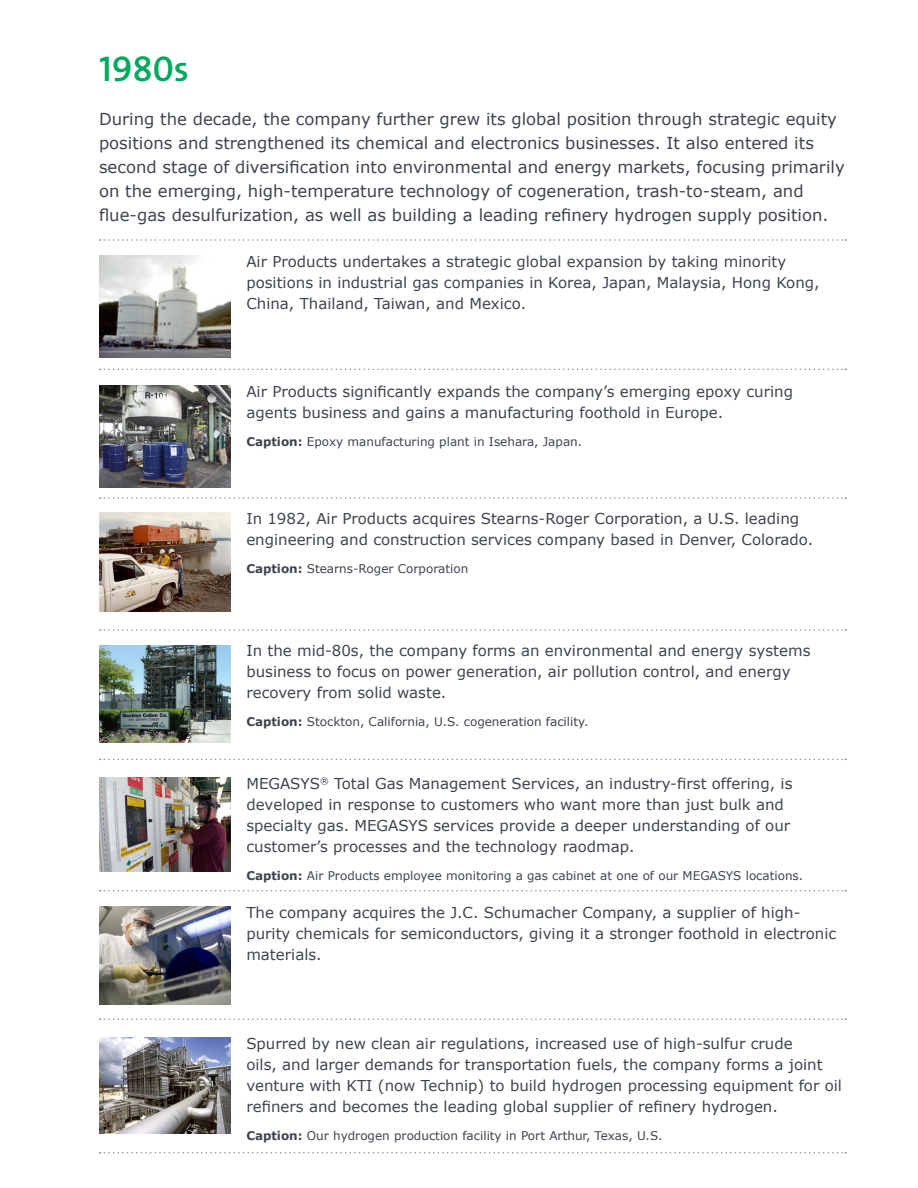
<style>
.page{position:relative;width:918px;height:1188px;background:#fff}
.page>*{position:absolute;margin:0;border:0;box-sizing:border-box;transform-origin:0 0}
.t1{font:600 36px "The Sans LF";color:#00a85f}
.t2{font:16.5px/24px "Verdana";color:#3e444f}
.t3{font:15px/21px "Verdana";color:#3e444f}
.t4{font:12px "Verdana";color:#3e444f}
.s1{font-weight:700}
</style>
<div class="page">
<svg style="left:100px;top:239px;width:746px;height:2px"></svg>
<svg style="left:100px;top:369px;width:746px;height:1px"></svg>
<svg style="left:100px;top:497px;width:746px;height:2px"></svg>
<svg style="left:100px;top:629px;width:746px;height:2px"></svg>
<svg style="left:100px;top:759px;width:746px;height:1px"></svg>
<svg style="left:100px;top:890px;width:746px;height:2px"></svg>
<svg style="left:100px;top:1018px;width:746px;height:2px"></svg>
<img style="left:99px;top:256px;width:131px;height:101px">
<img style="left:99px;top:386px;width:131px;height:102px">
<img style="left:99px;top:513px;width:131px;height:98px">
<img style="left:99px;top:645px;width:131px;height:97px">
<img style="left:99px;top:778px;width:131px;height:94px">
<img style="left:99px;top:906px;width:131px;height:99px">
<img style="left:99px;top:1037px;width:131px;height:97px">
<svg style="left:100px;top:1152px;width:746px;height:1px"></svg>
<h1 class="t1" style="left:99px;top:45px;width:91px">1980s</h1>
<p class="t2" style="left:99px;top:107px;width:747px">During the decade, the company further grew its global position through strategic equity positions and strengthened its chemical and electronics businesses. It also entered its second stage of diversification into environmental and energy markets, focusing primarily on the emerging, high-temperature technology of cogeneration, trash-to-steam, and flue-gas desulfurization, as well as building a leading refinery hydrogen supply position.</p>
<p class="t3" style="left:246px;top:252px;width:575px">Air Products undertakes a strategic global expansion by taking minority positions in industrial gas companies in Korea, Japan, Malaysia, Hong Kong,<br>China, Thailand, Taiwan, and Mexico.</p>
<p class="t3" style="left:246px;top:382px;width:548px">Air Products significantly expands the company’s emerging epoxy curing agents business and gains a manufacturing foothold in Europe.</p>
<p class="t4" style="left:246px;top:434px;width:337px"><span class="s1">Caption:</span> Epoxy manufacturing plant in Isehara, Japan.</p>
<p class="t3" style="left:246px;top:509px;width:568px">In 1982, Air Products acquires Stearns-Roger Corporation, a U.S. leading engineering and construction services company based in Denver, Colorado.</p>
<p class="t4" style="left:246px;top:561px;width:224px"><span class="s1">Caption:</span> Stearns-Roger Corporation</p>
<p class="t3" style="left:246px;top:641px;width:566px">In the mid-80s, the company forms an environmental and energy systems business to focus on power generation, air pollution control, and energy recovery from solid waste.</p>
<p class="t4" style="left:246px;top:714px;width:344px"><span class="s1">Caption:</span> Stockton, California, U.S. cogeneration facility.</p>
<p class="t3" style="left:246px;top:773px;width:548px">MEGASYS<sup>®</sup> Total Gas Management Services, an industry-first offering, is developed in response to customers who want more than just bulk and specialty gas. MEGASYS services provide a deeper understanding of our customer’s processes and the technology raodmap.</p>
<p class="t4" style="left:246px;top:868px;width:558px"><span class="s1">Caption:</span> Air Products employee monitoring a gas cabinet at one of our MEGASYS locations.</p>
<p class="t3" style="left:246px;top:902px;width:592px">The company acquires the J.C. Schumacher Company, a supplier of high&shy;purity chemicals for semiconductors, giving it a stronger foothold in electronic materials.</p>
<p class="t3" style="left:246px;top:1033px;width:597px">Spurred by new clean air regulations, increased use of high-sulfur crude<br>oils, and larger demands for transportation fuels, the company forms a joint venture with KTI (now Technip) to build hydrogen processing equipment for oil refiners and becomes the leading global supplier of refinery hydrogen.</p>
<p class="t4" style="left:246px;top:1128px;width:418px"><span class="s1">Caption:</span> Our hydrogen production facility in Port Arthur, Texas, U.S.</p>
</div>
